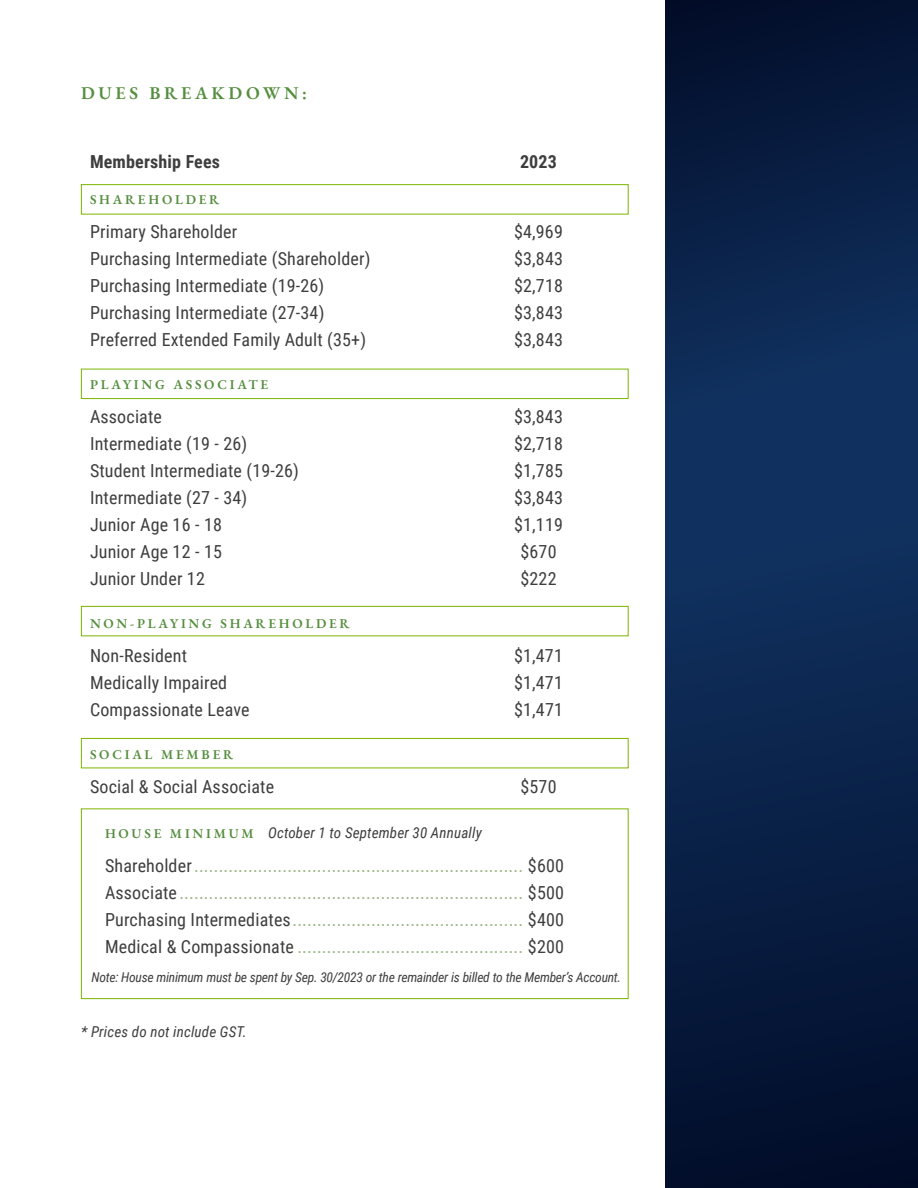
<style>
.page{position:relative;width:918px;height:1188px;background:#fff}
.page>*{position:absolute;margin:0;border:0;box-sizing:border-box;transform-origin:0 0}
.t1{font:18px "Roboto Condensed";letter-spacing:.01em;color:#3e3e3f}
.t2{font:18px/27px "Roboto Condensed";letter-spacing:.01em;color:#96b17f;text-align:justify}
.t3{font:700 18px "Roboto Condensed";letter-spacing:.01em;color:#3e3e3f}
.t4{font:18px "EB Garamond";letter-spacing:.205em;color:#568e3f}
.t5{font:italic 15px "Roboto Condensed";letter-spacing:.01em;color:#3e3e3f}
.t6{font:italic 13.5px "Roboto Condensed";letter-spacing:-.02em;color:#3e3e3f}
.t7{font:13.5px "EB Garamond";letter-spacing:.205em;color:#568e3f}
.s1{font-family:"EB Garamond";font-style:normal;font-size:13.5px;color:#568e3f}
.s2{color:#3e3e3f}
</style>
<div class="page">
<div style="left:81px;top:808px;width:548px;height:191px;border:1px solid #7db500"></div>
<svg style="left:665px;top:0;width:253px;height:1188px;background:#092147"></svg>
<div style="left:81px;top:184px;width:548px;height:30px;border:1px solid #7db500"></div>
<div style="left:81px;top:369px;width:548px;height:30px;border:1px solid #7db500"></div>
<div style="left:81px;top:606px;width:548px;height:30px;border:1px solid #7db500"></div>
<div style="left:81px;top:738px;width:548px;height:30px;border:1px solid #7db500"></div>
<p class="t4" style="left:81px;top:81px;width:228px">DUES BREAKDOWN:</p>
<p class="t3" style="left:90px;top:149px;width:132px">Membership Fees</p>
<p class="t3" style="left:520px;top:149px;width:38px">2023</p>
<p class="t7" style="left:90px;top:191px;width:131px">SHAREHOLDER</p>
<p class="t1" style="left:90px;top:219px;width:149px">Primary Shareholder</p>
<p class="t1" style="left:514px;top:219px;width:50px">$4,969</p>
<p class="t1" style="left:90px;top:246px;width:282px">Purchasing Intermediate (Shareholder)</p>
<p class="t1" style="left:514px;top:246px;width:50px">$3,843</p>
<p class="t1" style="left:90px;top:273px;width:236px">Purchasing Intermediate (19-26)</p>
<p class="t1" style="left:514px;top:273px;width:50px">$2,718</p>
<p class="t1" style="left:90px;top:300px;width:236px">Purchasing Intermediate (27-34)</p>
<p class="t1" style="left:514px;top:300px;width:50px">$3,843</p>
<p class="t1" style="left:90px;top:327px;width:278px">Preferred Extended Family Adult (35+)</p>
<p class="t1" style="left:514px;top:327px;width:50px">$3,843</p>
<p class="t7" style="left:90px;top:376px;width:180px">PLAYING ASSOCIATE</p>
<p class="t1" style="left:90px;top:404px;width:74px">Associate</p>
<p class="t1" style="left:514px;top:404px;width:50px">$3,843</p>
<p class="t1" style="left:90px;top:431px;width:159px">Intermediate (19 - 26)</p>
<p class="t1" style="left:514px;top:431px;width:50px">$2,718</p>
<p class="t1" style="left:90px;top:458px;width:210px">Student Intermediate (19-26)</p>
<p class="t1" style="left:514px;top:458px;width:50px">$1,785</p>
<p class="t1" style="left:90px;top:485px;width:159px">Intermediate (27 - 34)</p>
<p class="t1" style="left:514px;top:485px;width:50px">$3,843</p>
<p class="t1" style="left:90px;top:512px;width:133px">Junior Age 16 - 18</p>
<p class="t1" style="left:514px;top:512px;width:50px">$1,119</p>
<p class="t1" style="left:90px;top:539px;width:133px">Junior Age 12 - 15</p>
<p class="t1" style="left:520px;top:539px;width:38px">$670</p>
<p class="t1" style="left:90px;top:566px;width:116px">Junior Under 12</p>
<p class="t1" style="left:520px;top:566px;width:38px">$222</p>
<p class="t7" style="left:90px;top:615px;width:261px">NON-PLAYING SHAREHOLDER</p>
<p class="t1" style="left:90px;top:643px;width:99px">Non-Resident</p>
<p class="t1" style="left:514px;top:643px;width:50px">$1,471</p>
<p class="t1" style="left:90px;top:670px;width:139px">Medically Impaired</p>
<p class="t1" style="left:514px;top:670px;width:50px">$1,471</p>
<p class="t1" style="left:90px;top:697px;width:161px">Compassionate Leave</p>
<p class="t1" style="left:514px;top:697px;width:50px">$1,471</p>
<p class="t7" style="left:90px;top:746px;width:145px">SOCIAL MEMBER</p>
<p class="t1" style="left:90px;top:774px;width:186px">Social &amp; Social Associate</p>
<p class="t1" style="left:520px;top:774px;width:38px">$570</p>
<p class="t5" style="left:105px;top:822px;width:378px"><span class="s1">H O U S E M I N I M U M</span> October 1 to September 30 Annually</p>
<p class="t2" style="left:105px;top:851px;width:461px"><span class="s2">Shareholder</span>................................................................... <span class="s2">$600<br>Associate</span> ...................................................................... <span class="s2">$500<br>Purchasing Intermediates</span>............................................... <span class="s2">$400<br>Medical &amp; Compassionate</span> .............................................. <span class="s2">$200</span></p>
<p class="t6" style="left:92px;top:968px;width:531px">Note: House minimum must be spent by Sep. 30/2023 or the remainder is billed to the Member’s Account.</p>
<p class="t5" style="left:81px;top:1021px;width:167px">* Prices do not include GST.</p>
</div>
